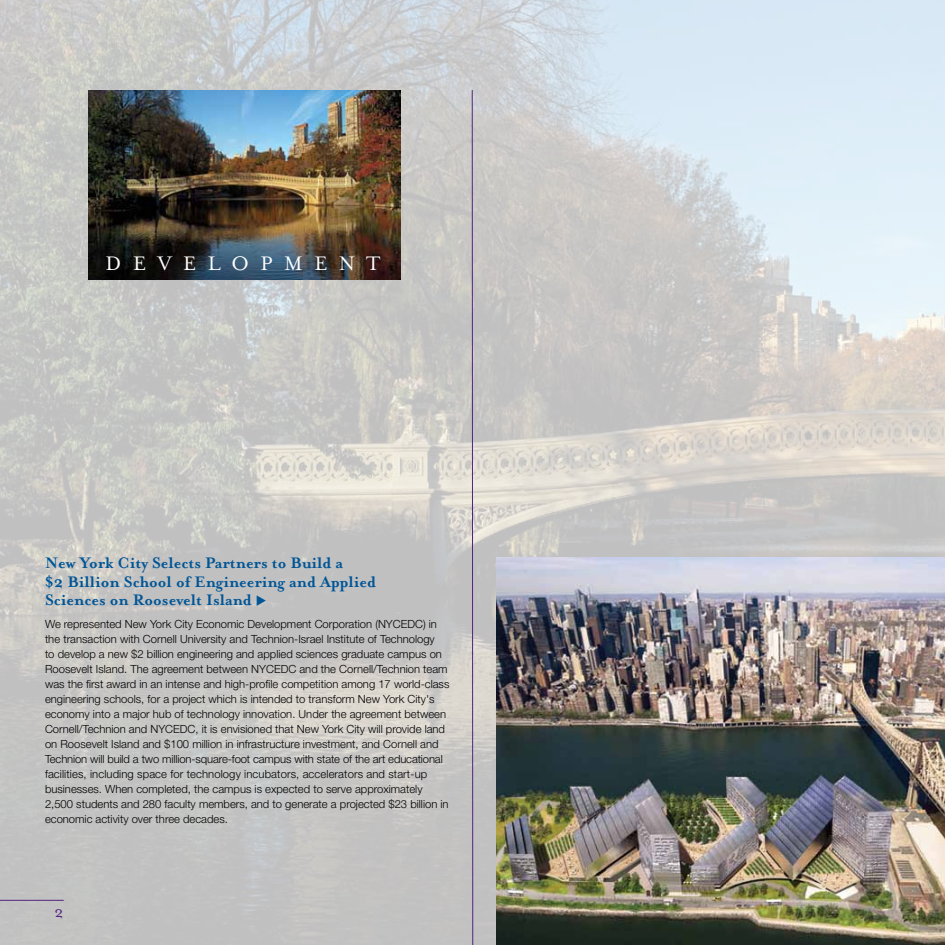
<style>
.page{position:relative;width:945px;height:945px;background:#fff}
.page>*{position:absolute;margin:0;border:0;box-sizing:border-box;transform-origin:0 0}
.t1{font:22.5px "Mrs Eaves Roman";letter-spacing:.51em;color:#fff}
.t2{font:700 17.5px/18.8px "Mrs Eaves";color:#005596}
.t3{font:17.5px "Mrs Eaves Roman";color:#52247f}
.t4{font:300 11.25px/15px "Helvetica Neue LT Std";color:#000}
</style>
<div class="page">
<img style="left:0;top:0;width:945px;height:945px">
<svg style="left:472px;top:89px;width:1px;height:856px"></svg>
<img style="left:89px;top:90px;width:312px;height:190px">
<img style="left:497px;top:557px;width:448px;height:388px">
<hr style="left:0;top:900px;width:64px;height:1px;background:#52247f">
<h1 class="t1" style="left:106px;top:251px;width:277px">DEVELOPMENT</h1>
<h2 class="t2" style="left:45px;top:554px;width:333px">New York City Selects Partners to Build a<br>$2 Billion School of Engineering and Applied<br>Sciences on Roosevelt Island ◆</h2>
<p class="t4" style="left:45px;top:616px;width:406px">We represented New York City Economic Development Corporation (NYCEDC) in the transaction with Cornell University and Technion-Israel Institute of Technology<br>to develop a new $2 billion engineering and applied sciences graduate campus on Roosevelt Island. The agreement between NYCEDC and the Cornell/Technion team was the first award in an intense and high-profile competition among 17 world-class engineering schools, for a project which is intended to transform New York City's economy into a major hub of technology innovation. Under the agreement between Cornell/Technion and NYCEDC, it is envisioned that New York City will provide land on Roosevelt Island and $100 million in infrastructure investment, and Cornell and Technion will build a two million-square-foot campus with state of the art educational facilities, including space for technology incubators, accelerators and start-up businesses. When completed, the campus is expected to serve approximately 2,500 students and 280 faculty members, and to generate a projected $23 billion in economic activity over three decades.</p>
<h2 class="t3" style="left:55px;top:902px;width:11px">2</h2>
</div>
